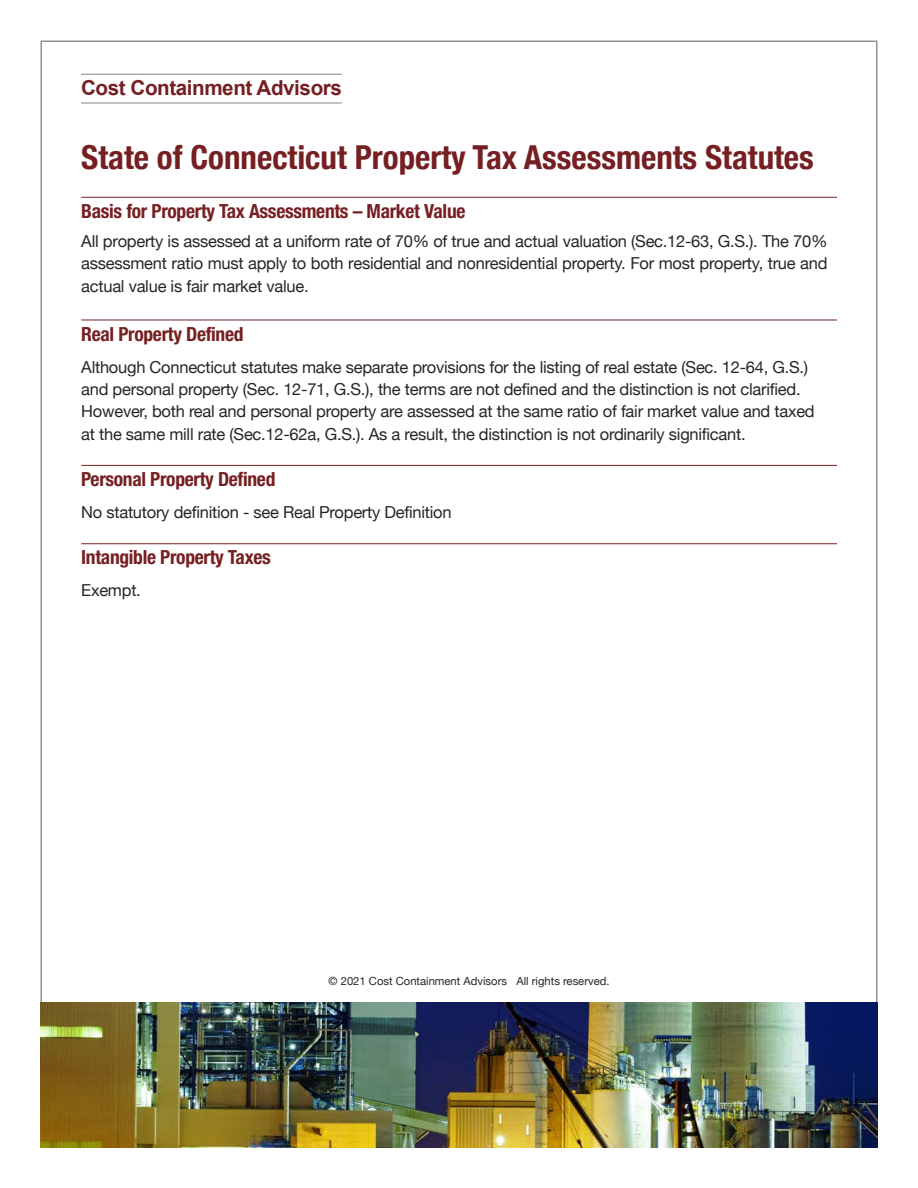
<style>
.page{position:relative;width:918px;height:1188px;background:#fff}
.page>*{position:absolute;margin:0;border:0;box-sizing:border-box;transform-origin:0 0}
.t1{font:700 condensed 33px "Helvetica Neue";color:#761f22}
.t2{font:700 20.7px "Arial";letter-spacing:-.02em;color:#761f22}
.t3{font:700 condensed 19.5px "Helvetica Neue";letter-spacing:-.015em;color:#761f22}
.t4{font:16.5px/22.4px "Helvetica Neue";letter-spacing:-.015em;color:#272526;text-align:justify}
.t5{font:11.25px "Helvetica Neue";color:#272526}
</style>
<div class="page">
<hr style="left:81px;top:197px;width:756px;height:1px;background:#761f22">
<hr style="left:81px;top:320px;width:756px;height:1px;background:#761f22">
<hr style="left:81px;top:465px;width:756px;height:1px;background:#761f22">
<hr style="left:81px;top:543px;width:756px;height:1px;background:#761f22">
<hr style="left:81px;top:74px;width:261px;height:1px;background:#939293">
<hr style="left:81px;top:102px;width:261px;height:2px;background:#939293">
<img style="left:40px;top:1003px;width:838px;height:145px">
<p class="t2" style="left:81px;top:77px;width:262px">Cost Containment Advisors</p>
<p class="t1" style="left:81px;top:137px;width:734px">State of Connecticut Property Tax Assessments Statutes</p>
<p class="t3" style="left:81px;top:204px;width:386px">Basis for Property Tax Assessments – Market Value</p>
<p class="t4" style="left:81px;top:230px;width:748px">All property is assessed at a uniform rate of 70% of true and actual valuation (Sec.12-63, G.S.). The 70% assessment ratio must apply to both residential and nonresidential property. For most property, true and actual value is fair market value.</p>
<p class="t3" style="left:81px;top:327px;width:164px">Real Property Defined</p>
<p class="t4" style="left:81px;top:355px;width:735px;text-align:left">Although Connecticut statutes make separate provisions for the listing of real estate (Sec. 12-64, G.S.) and personal property (Sec. 12-71, G.S.), the terms are not defined and the distinction is not clarified.<br>However, both real and personal property are assessed at the same ratio of fair market value and taxed at the same mill rate (Sec.12-62a, G.S.). As a result, the distinction is not ordinarily significant.</p>
<p class="t3" style="left:81px;top:472px;width:196px">Personal Property Defined</p>
<p class="t4" style="left:81px;top:501px;width:372px">No statutory definition - see Real Property Definition</p>
<p class="t3" style="left:81px;top:551px;width:191px">Intangible Property Taxes</p>
<p class="t4" style="left:81px;top:579px;width:61px">Exempt.</p>
<p class="t5" style="left:329px;top:974px;width:282px">© 2021 Cost Containment Advisors All rights reserved.</p>
</div>
